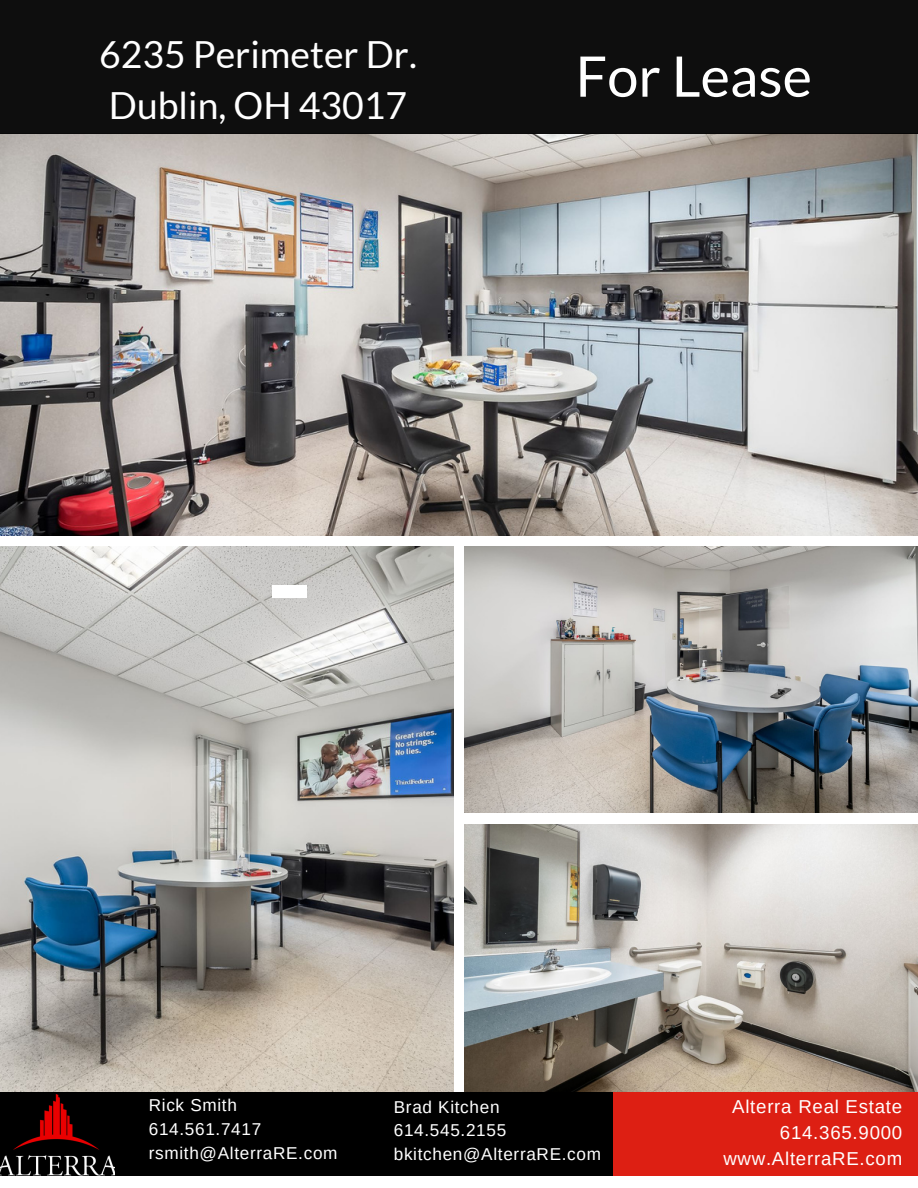
<style>
.page{position:relative;width:918px;height:1188px;background:#fff}
.page>*{position:absolute;margin:0;border:0;box-sizing:border-box;transform-origin:0 0}
.t1{font:55.95px "Lato";color:#fff}
.t2{font:37.35px "Lato";color:#fff}
.t3{font:18.75px "Arimo";letter-spacing:.04em;color:#fff}
.t4{font:17.1px "Arimo";letter-spacing:.04em;color:#fff}
</style>
<div class="page">
<img style="left:0;top:133px;width:918px;height:402px">
<img style="left:0;top:546px;width:453px;height:546px">
<img style="left:465px;top:546px;width:453px;height:267px">
<img style="left:465px;top:824px;width:453px;height:268px">
<div style="left:0;top:0;width:918px;height:133px;background:#0e0e0e"></div>
<div style="left:0;top:1092px;width:615px;height:83px;background:#000"></div>
<div style="left:613px;top:1092px;width:305px;height:83px;background:#dd1f13"></div>
<div style="left:272px;top:585px;width:35px;height:13px;background:#fff"></div>
<img style="left:0;top:1094px;width:115px;height:81px">
<p class="t2" style="left:99px;top:31px;width:319px">6235 Perimeter Dr.</p>
<p class="t2" style="left:109px;top:83px;width:300px">Dublin, OH 43017</p>
<p class="t1" style="left:576px;top:41px;width:238px">For Lease</p>
<p class="t4" style="left:149px;top:1096px;width:90px">Rick Smith</p>
<p class="t4" style="left:149px;top:1120px;width:114px">614.561.7417</p>
<p class="t4" style="left:149px;top:1143px;width:190px">rsmith@AlterraRE.com</p>
<p class="t4" style="left:394px;top:1097px;width:107px">Brad Kitchen</p>
<p class="t4" style="left:394px;top:1121px;width:114px">614.545.2155</p>
<p class="t4" style="left:394px;top:1145px;width:209px">bkitchen@AlterraRE.com</p>
<p class="t3" style="left:732px;top:1096px;width:172px">Alterra Real Estate</p>
<p class="t3" style="left:780px;top:1122px;width:124px">614.365.9000</p>
<p class="t3" style="left:723px;top:1148px;width:180px">www.AlterraRE.com</p>
</div>
